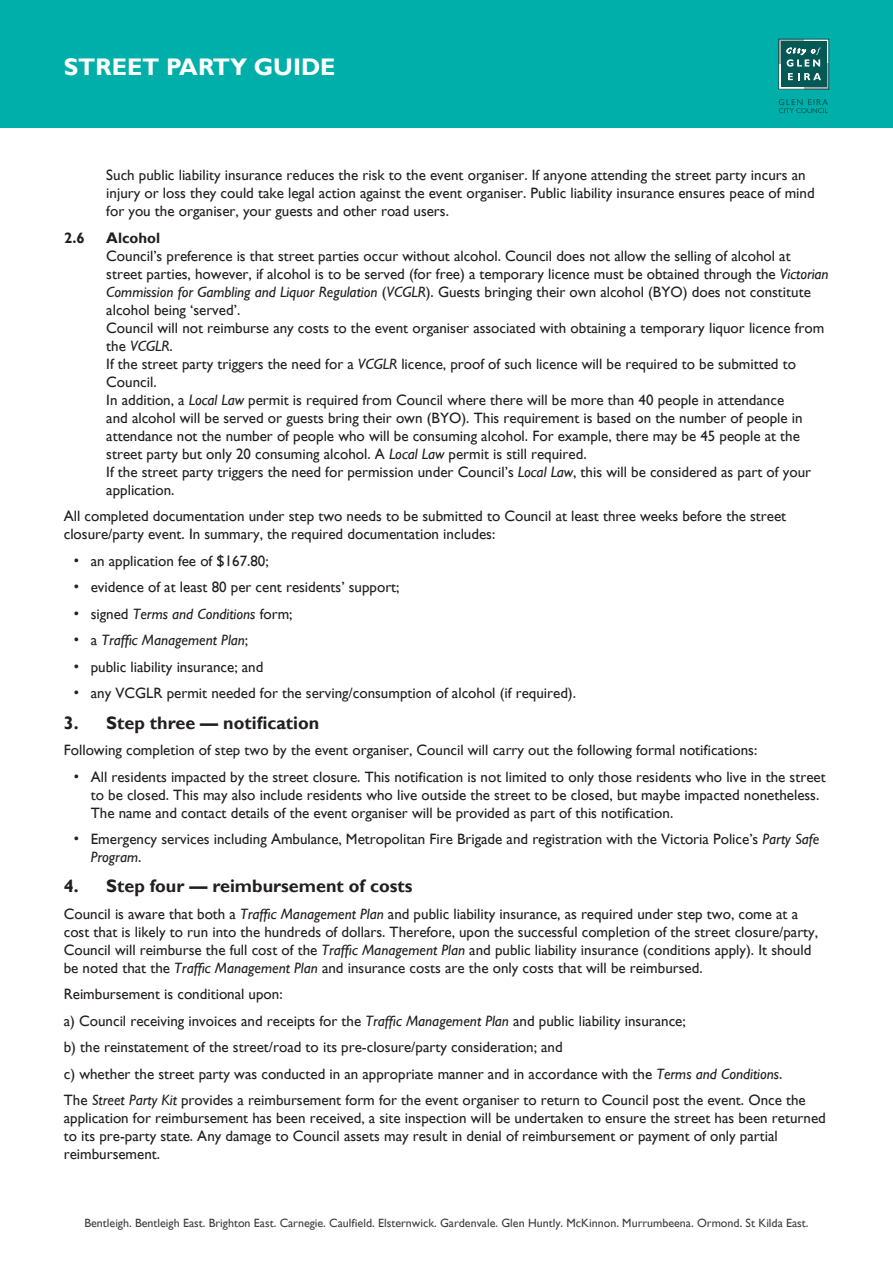
<style>
.page{position:relative;width:893px;height:1263px;background:#fff}
.page>*{position:absolute;margin:0;border:0;box-sizing:border-box;transform-origin:0 0}
.t1{font:700 24px "Gill Sans";color:#fff}
.t2{font:700 18px "Gill Sans";color:#231f20}
.Body{font:15px/18px "Gill Sans";color:#231f20}
.t3{font:italic 15px "Gill Sans";color:#231f20}
.t4{font:700 15px "Gill Sans";color:#231f20}
.t5{font:12px "Gill Sans";color:#3e3e3f}
.s1{font-weight:700}
.s2{font-style:italic}
.s3{font-style:normal}
</style>
<div class="page">
<div style="left:0;top:0;width:893px;height:128px;background:#00afa9"></div>
<svg style="left:779px;top:99px;width:49px;height:14px"></svg>
<div style="left:778px;top:63px;width:26px;height:26px;background:#fff"></div>
<div style="left:804px;top:39px;width:25px;height:24px;background:#045956"></div>
<div style="left:778px;top:39px;width:26px;height:24px;background:#a8a9ad"></div>
<svg style="left:804px;top:63px;width:23px;height:25px"></svg>
<div style="left:781px;top:41px;width:45px;height:46px;background:#045956"></div>
<svg style="left:788px;top:73px;width:33px;height:7px"></svg>
<svg style="left:787px;top:48px;width:34px;height:19px"></svg>
<div style="left:778px;top:39px;width:51px;height:51px;border:1px solid #045956"></div>
<h1 class="t1" style="left:64px;top:52px;width:273px">STREET PARTY GUIDE</h1>
<p class="Body" style="left:106px;top:166px;width:710px">Such public liability insurance reduces the risk to the event organiser. If anyone attending the street party incurs an injury or loss they could take legal action against the event organiser. Public liability insurance ensures peace of mind for you the organiser, your guests and other road users.</p>
<p class="t4" style="left:64px;top:229px;width:22px">2.6</p>
<p class="Body" style="left:106px;top:229px;width:724px"><span class="s1">Alcohol<br></span>Council’s preference is that street parties occur without alcohol. Council does not allow the selling of alcohol at street parties, however, if alcohol is to be served (for free) a temporary licence must be obtained through the <span class="s2">Victorian Commission for Gambling and Liquor Regulation</span> (<span class="s2">VCGLR</span>). Guests bringing their own alcohol (BYO) does not constitute alcohol being ‘served’.<br>Council will not reimburse any costs to the event organiser associated with obtaining a temporary liquor licence from the <span class="s2">VCGLR</span>.<br>If the street party triggers the need for a <span class="s2">VCGLR</span> licence, proof of such licence will be required to be submitted to Council.<br>In addition, a <span class="s2">Local Law</span> permit is required from Council where there will be more than 40 people in attendance<br>and alcohol will be served or guests bring their own (BYO). This requirement is based on the number of people in attendance not the number of people who will be consuming alcohol. For example, there may be 45 people at the street party but only 20 consuming alcohol. A <span class="s2">Local Law</span> permit is still required.<br>If the street party triggers the need for permission under Council’s <span class="s2">Local Law</span>, this will be considered as part of your application.</p>
<p class="Body" style="left:64px;top:507px;width:724px">All completed documentation under step two needs to be submitted to Council at least three weeks before the street closure/party event. In summary, the required documentation includes:</p>
<p class="Body" style="left:74px;top:552px;width:196px">• an application fee of $167.80;</p>
<p class="Body" style="left:74px;top:578px;width:327px">• evidence of at least 80 per cent residents’ support;</p>
<p class="t3" style="left:74px;top:605px;width:220px"><span class="s3">• signed</span> Terms and Conditions <span class="s3">form;</span></p>
<p class="t3" style="left:74px;top:632px;width:176px"><span class="s3">• a</span> Traffic Management Plan<span class="s3">;</span></p>
<p class="Body" style="left:74px;top:658px;width:191px">• public liability insurance; and</p>
<p class="Body" style="left:74px;top:684px;width:504px">• any VCGLR permit needed for the serving/consumption of alcohol (if required).</p>
<p class="t2" style="left:64px;top:712px;width:257px">3. Step three — notification</p>
<p class="Body" style="left:64px;top:741px;width:695px">Following completion of step two by the event organiser, Council will carry out the following formal notifications:</p>
<p class="Body" style="left:91px;top:767px;width:736px;text-indent:-17px">• All residents impacted by the street closure. This notification is not limited to only those residents who live in the street to be closed. This may also include residents who live outside the street to be closed, but maybe impacted nonetheless.<br>The name and contact details of the event organiser will be provided as part of this notification.</p>
<p class="Body" style="left:91px;top:830px;width:730px;text-indent:-17px">• Emergency services including Ambulance, Metropolitan Fire Brigade and registration with the Victoria Police’s <span class="s2">Party Safe<br>Program</span>.</p>
<p class="t2" style="left:64px;top:875px;width:350px">4. Step four — reimbursement of costs</p>
<p class="Body" style="left:64px;top:905px;width:756px">Council is aware that both a <span class="s2">Traffic Management Plan</span> and public liability insurance, as required under step two, come at a cost that is likely to run into the hundreds of dollars. Therefore, upon the successful completion of the street closure/party, Council will reimburse the full cost of the <span class="s2">Traffic Management Plan</span> and public liability insurance (conditions apply). It should be noted that the <span class="s2">Traffic Management Plan</span> and insurance costs are the only costs that will be reimbursed.</p>
<p class="Body" style="left:64px;top:985px;width:220px">Reimbursement is conditional upon:</p>
<p class="Body" style="left:64px;top:1012px;width:623px">a) Council receiving invoices and receipts for the <span class="s2">Traffic Management Plan</span> and public liability insurance;</p>
<p class="Body" style="left:64px;top:1038px;width:500px">b) the reinstatement of the street/road to its pre-closure/party consideration; and</p>
<p class="Body" style="left:64px;top:1065px;width:720px">c) whether the street party was conducted in an appropriate manner and in accordance with the <span class="s2">Terms and Conditions</span>.</p>
<p class="Body" style="left:64px;top:1091px;width:764px">The <span class="s2">Street Party Kit</span> provides a reimbursement form for the event organiser to return to Council post the event. Once the application for reimbursement has been received, a site inspection will be undertaken to ensure the street has been returned to its pre-party state. Any damage to Council assets may result in denial of reimbursement or payment of only partial reimbursement.</p>
<p class="t5" style="left:84px;top:1215px;width:726px">Bentleigh. Bentleigh East. Brighton East. Carnegie. Caulfield. Elsternwick. Gardenvale. Glen Huntly. McKinnon. Murrumbeena. Ormond. St Kilda East.</p>
</div>
